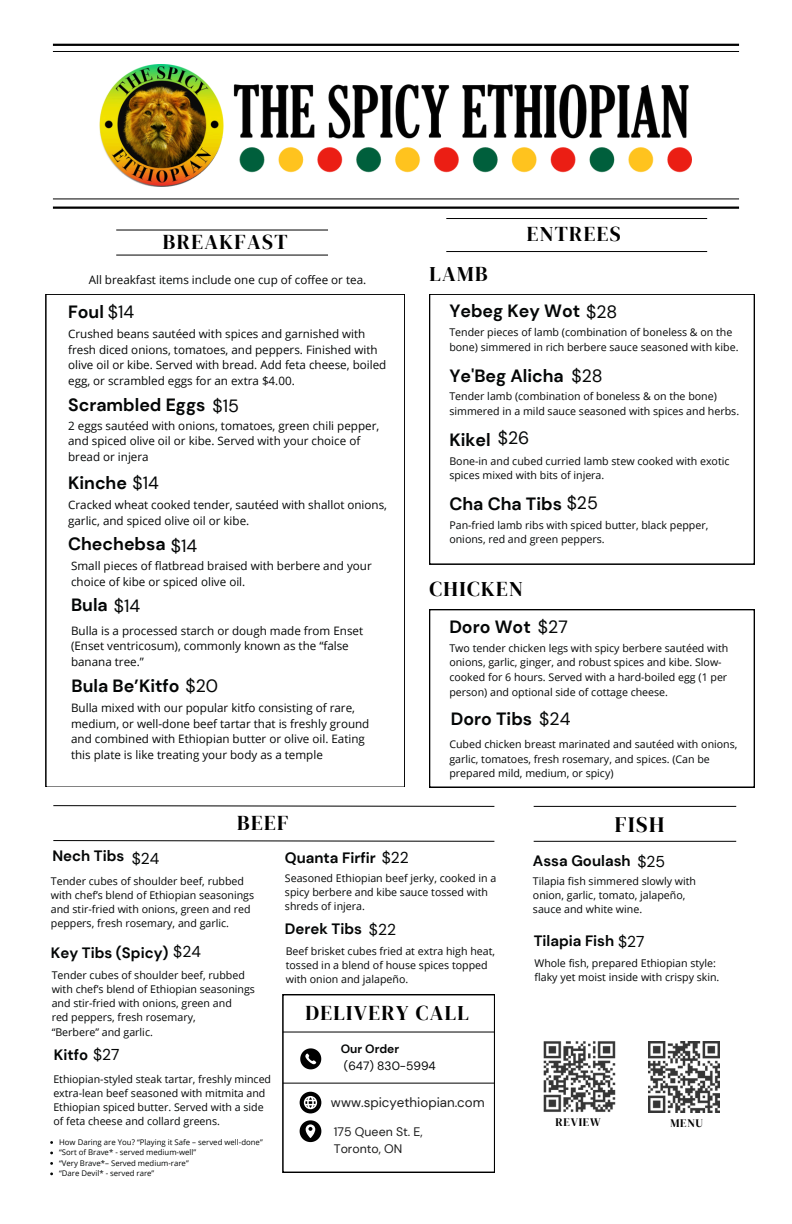
<style>
.page{position:relative;width:792px;height:1224px;background:#fff}
.page>*{position:absolute;margin:0;border:0;box-sizing:border-box;transform-origin:0 0}
.t1{font:22px "DM Serif Display";color:#000}
.t2{font:21px "DM Serif Display";letter-spacing:.065em;color:#000}
.t3{font:700 17.7px "DM Sans";color:#040606}
.t4{font:17.7px "DM Sans";color:#040606}
.t5{font:15.7px "DM Sans";color:#040606}
.t6{font:700 15px "DM Sans";color:#040606}
.t7{font:13.3px "DM Sans";color:#1e1e1e}
.t8{font:12.3px/17.2px "DM Sans";color:#1e1e1e}
.t9{font:12px "DM Sans";color:#040606}
.t10{font:700 12px "DM Sans";color:#040606}
.t11{font:11.6px/15.8px "Open Sans";color:#040606}
.t12{font:11.5px "DM Serif Display";letter-spacing:.065em;color:#000}
.t13{font:10.6px/14.2px "Open Sans";color:#040606}
.t14{font:7.8px "Open Sans";color:#040606}
.s1{font-weight:400}
.s2{font-weight:400;font-size:15.7px}
</style>
<div class="page">
<hr style="left:53px;top:44px;width:686px;height:2px;background:#000">
<hr style="left:53px;top:51px;width:686px;height:1px;background:#000">
<hr style="left:53px;top:207px;width:686px;height:2px;background:#000">
<hr style="left:53px;top:199px;width:686px;height:1px;background:#000">
<hr style="left:446px;top:218px;width:261px;height:1px;background:#000">
<hr style="left:446px;top:251px;width:261px;height:1px;background:#000">
<svg style="left:46px;top:294px;width:359px;height:493px"></svg>
<svg style="left:430px;top:294px;width:324px;height:270px"></svg>
<svg style="left:430px;top:610px;width:324px;height:177px"></svg>
<svg style="left:53px;top:805px;width:442px;height:2px"></svg>
<svg style="left:53px;top:840px;width:442px;height:2px"></svg>
<hr style="left:116px;top:255px;width:212px;height:1px;background:#000">
<hr style="left:116px;top:230px;width:212px;height:1px;background:#000">
<hr style="left:534px;top:806px;width:202px;height:1px;background:#000">
<hr style="left:534px;top:841px;width:202px;height:1px;background:#000">
<hr style="left:283px;top:1032px;width:212px;height:1px;background:#000">
<hr style="left:283px;top:1083px;width:212px;height:1px;background:#000">
<img style="left:99px;top:64px;width:593px;height:122px">
<svg style="left:283px;top:995px;width:211px;height:177px"></svg>
<img style="left:543px;top:1041px;width:73px;height:71px">
<img style="left:649px;top:1042px;width:70px;height:70px">
<h3 class="t2" style="left:163px;top:227px;width:126px">BREAKFAST</h3>
<h3 class="t11" style="left:89px;top:272px;width:279px">All breakfast items include one cup of coffee or tea.</h3>
<h3 class="t3" style="left:68px;top:300px;width:67px">Foul <span class="s1">$14</span></h3>
<h2 class="t11" style="left:68px;top:325px;width:320px">Crushed beans sautéed with spices and garnished with fresh diced onions, tomatoes, and peppers. Finished with olive oil or kibe. Served with bread. Add feta cheese, boiled egg, or scrambled eggs for an extra $4.00.</h2>
<h2 class="t3" style="left:68px;top:393px;width:172px">Scrambled Eggs <span class="s1">$15</span></h2>
<h2 class="t11" style="left:68px;top:417px;width:313px">2 eggs sautéed with onions, tomatoes, green chili pepper, and spiced olive oil or kibe. Served with your choice of bread or injera</h2>
<p class="t3" style="left:68px;top:471px;width:92px">Kinche <span class="s1">$14</span></p>
<p class="t11" style="left:68px;top:496px;width:321px">Cracked wheat cooked tender, sautéed with shallot onions, garlic, and spiced olive oil or kibe.</p>
<h3 class="t3" style="left:68px;top:533px;width:99px">Chechebsa</h3>
<p class="t4" style="left:171px;top:534px;width:28px">$14</p>
<p class="t11" style="left:71px;top:558px;width:302px">Small pieces of flatbread braised with berbere and your choice of kibe or spiced olive oil.</p>
<h1 class="t11" style="left:71px;top:622px;width:294px">Bulla is a processed starch or dough made from Enset (Enset ventricosum), commonly known as the “false banana tree.”</h1>
<h2 class="t11" style="left:71px;top:699px;width:300px">Bulla mixed with our popular kitfo consisting of rare, medium, or well-done beef tartar that is freshly ground and combined with Ethiopian butter or olive oil. Eating this plate is like treating your body as a temple</h2>
<p class="t3" style="left:71px;top:594px;width:71px">Bula <span class="s1">$14</span></p>
<h3 class="t3" style="left:72px;top:674px;width:148px">Bula Be’Kitfo <span class="s1">$20</span></h3>
<h1 class="t2" style="left:430px;top:259px;width:60px">LAMB</h1>
<p class="t2" style="left:527px;top:220px;width:96px">ENTREES</p>
<h3 class="t3" style="left:449px;top:300px;width:169px">Yebeg Key Wot <span class="s1">$28</span></h3>
<h2 class="t13" style="left:449px;top:325px;width:291px;line-height:14.6px">Tender pieces of lamb (combination of boneless &amp; on the bone) simmered in rich berbere sauce seasoned with kibe.</h2>
<h3 class="t3" style="left:449px;top:364px;width:155px">Ye'Beg Alicha <span class="s1">$28</span></h3>
<p class="t13" style="left:449px;top:389px;width:291px;line-height:14.6px">Tender lamb (combination of boneless &amp; on the bone) simmered in a mild sauce seasoned with spices and herbs.</p>
<h3 class="t3" style="left:449px;top:428px;width:43px">Kikel</h3>
<p class="t4" style="left:498px;top:427px;width:33px">$26</p>
<h2 class="t13" style="left:449px;top:453px;width:282px;line-height:14.6px">Bone-in and cubed curried lamb stew cooked with exotic spices mixed with bits of injera.</h2>
<h3 class="t3" style="left:449px;top:492px;width:150px">Cha Cha Tibs <span class="s1">$25</span></h3>
<p class="t13" style="left:449px;top:517px;width:260px;line-height:14.6px">Pan-fried lamb ribs with spiced butter, black pepper, onions, red and green peppers.</p>
<h2 class="t2" style="left:430px;top:574px;width:95px">CHICKEN</h2>
<p class="t3" style="left:449px;top:615px;width:120px">Doro Wot <span class="s1">$27</span></p>
<h3 class="t13" style="left:449px;top:640px;width:281px;line-height:14.6px">Two tender chicken legs with spicy berbere sautéed with onions, garlic, ginger, and robust spices and kibe. Slow&shy;cooked for 6 hours. Served with a hard-boiled egg (1 per person) and optional side of cottage cheese.</h3>
<p class="t3" style="left:451px;top:707px;width:121px">Doro Tibs <span class="s1">$24</span></p>
<h3 class="t13" style="left:449px;top:737px;width:290px;line-height:14.6px">Cubed chicken breast marinated and sautéed with onions, garlic, tomatoes, fresh rosemary, and spices. (Can be prepared mild, medium, or spicy)</h3>
<h6 class="t2" style="left:237px;top:808px;width:53px">BEEF</h6>
<h6 class="t1" style="left:615px;top:809px;width:51px">FISH</h6>
<p class="t6" style="left:53px;top:846px;width:73px">Nech Tibs</p>
<p class="t6" style="left:285px;top:848px;width:125px">Quanta Firfir <span class="s2">$22</span></p>
<p class="t5" style="left:132px;top:849px;width:29px">$24</p>
<p class="t6" style="left:533px;top:851px;width:134px">Assa Goulash <span class="s2">$25</span></p>
<p class="t13" style="left:51px;top:874px;width:205px">Tender cubes of shoulder beef, rubbed with chef’s blend of Ethiopian seasonings and stir-fried with onions, green and red peppers, fresh rosemary, and garlic.</p>
<h6 class="t6" style="left:51px;top:943px;width:152px">Key Tibs (Spicy) <span class="s2">$24</span></h6>
<h1 class="t13" style="left:52px;top:967px;width:205px">Tender cubes of shoulder beef, rubbed with chef’s blend of Ethiopian seasonings and stir-fried with onions, green and</h1>
<p class="t13" style="left:52px;top:1010px;width:145px">red peppers, fresh rosemary,</p>
<p class="t13" style="left:52px;top:1024px;width:103px">“Berbere” and garlic.</p>
<p class="t6" style="left:54px;top:1045px;width:67px">Kitfo <span class="s2">$27</span></p>
<p class="t13" style="left:53px;top:1071px;width:219px">Ethiopian-styled steak tartar, freshly minced extra-lean beef seasoned with mitmita and Ethiopian spiced butter. Served with a side of feta cheese and collard greens.</p>
<p class="t14" style="left:59px;top:1137px;width:205px">How Daring are You? “Playing it Safe – served well-done”</p>
<h1 class="t14" style="left:59px;top:1147px;width:139px">“Sort of Brave* - served medium-well”</h1>
<h6 class="t14" style="left:59px;top:1158px;width:131px">“Very Brave*– Served medium-rare”</h6>
<h5 class="t14" style="left:59px;top:1168px;width:97px">“Dare Devil* - served rare”</h5>
<p class="t13" style="left:285px;top:871px;width:213px">Seasoned Ethiopian beef jerky, cooked in a spicy berbere and kibe sauce tossed with shreds of injera.</p>
<p class="t13" style="left:533px;top:874px;width:165px">Tilapia fish simmered slowly with</p>
<p class="t13" style="left:533px;top:888px;width:154px">onion, garlic, tomato, jalapeño,</p>
<p class="t13" style="left:533px;top:902px;width:111px">sauce and white wine.</p>
<h5 class="t6" style="left:285px;top:919px;width:113px">Derek Tibs <span class="s2">$22</span></h5>
<p class="t13" style="left:286px;top:943px;width:211px">Beef brisket cubes fried at extra high heat, tossed in a blend of house spices topped with onion and jalapeño.</p>
<p class="t2" style="left:306px;top:998px;width:165px">DELIVERY CALL</p>
<h5 class="t10" style="left:341px;top:1041px;width:60px">Our Order</h5>
<h6 class="t9" style="left:344px;top:1058px;width:93px">(647) 830-5994</h6>
<h5 class="t7" style="left:331px;top:1093px;width:155px">www.spicyethiopian.com</h5>
<h6 class="t8" style="left:334px;top:1123px;width:90px">175 Queen St. E,<br>Toronto, ON</h6>
<p class="t6" style="left:534px;top:931px;width:112px">Tilapia Fish <span class="s2">$27</span></p>
<p class="t13" style="left:535px;top:956px;width:186px">Whole fish, prepared Ethiopian style: flaky yet moist inside with crispy skin.</p>
<p class="t12" style="left:556px;top:1114px;width:47px">REVIEW</p>
<h5 class="t12" style="left:670px;top:1116px;width:34px">MENU</h5>
</div>
